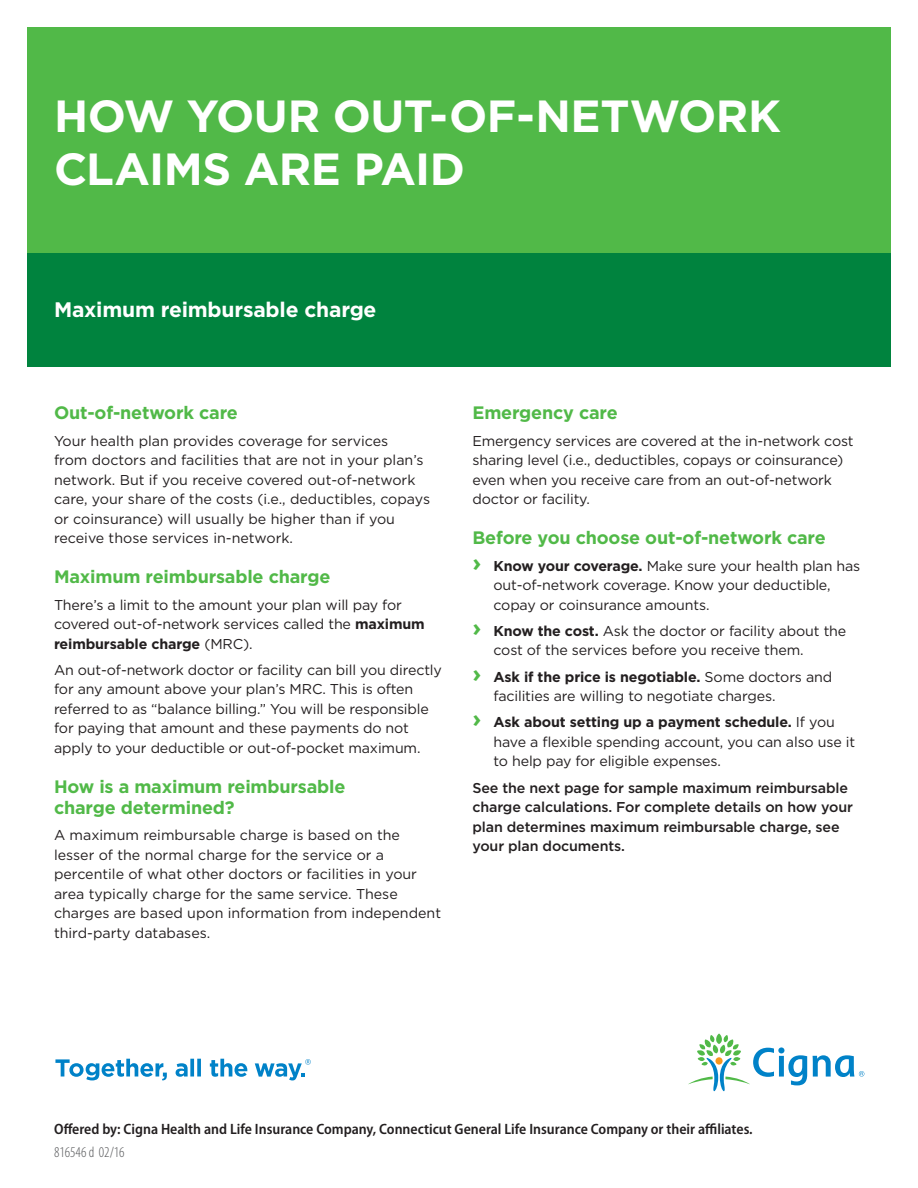
<style>
.page{position:relative;width:918px;height:1188px;background:#fff}
.page>*{position:absolute;margin:0;border:0;box-sizing:border-box;transform-origin:0 0}
.Small_headline_bold{font:700 45px/52.5px "Gotham";letter-spacing:-.01em;color:#fff}
.Subheadline_bold_14{font:700 21px "Gotham";letter-spacing:-.01em;color:#fff}
.Subhead_body_bold_12{font:700 18px/21px "Gotham";letter-spacing:-.01em;color:#51b948}
.Offered_by_legal{font:600 semi-condensed 15px "Myriad Pro";color:#231f20}
.Legal_copy_Cat{font:300 condensed 15px "Myriad Pro";color:#57585a}
.Body_copy__book_9_5{font:14.25px/19.5px "Gotham";letter-spacing:-.01em;color:#231f20}
.Bullet_copy_book_9_5{font:14.25px/19.5px "Gotham";letter-spacing:-.01em;color:#231f20}
.Body_copy__book_9_5-2{font:500 14.25px/19.5px "Gotham";letter-spacing:-.01em;color:#231f20}
.s1{font-weight:700}
.s2{font-weight:700;font-size:24px;color:#51b948}
</style>
<div class="page">
<div style="left:27px;top:27px;width:864px;height:333px;background:#51b948"></div>
<div style="left:27px;top:254px;width:864px;height:113px;background:#00833e"></div>
<svg style="left:55px;top:1059px;width:112px;height:21px"></svg>
<svg style="left:176px;top:1059px;width:25px;height:18px"></svg>
<svg style="left:210px;top:1059px;width:37px;height:18px"></svg>
<svg style="left:255px;top:1059px;width:56px;height:21px"></svg>
<svg style="left:688px;top:1034px;width:176px;height:57px"></svg>
<p class="Small_headline_bold" style="left:54px;top:90px;width:728px">HOW YOUR OUT-OF-NETWORK<br>CLAIMS ARE PAID</p>
<p class="Subheadline_bold_14" style="left:54px;top:296px;width:324px">Maximum reimbursable charge</p>
<p class="Subhead_body_bold_12" style="left:54px;top:402px;width:185px">Out-of-network care</p>
<p class="Body_copy__book_9_5" style="left:54px;top:431px;width:378px">Your health plan provides coverage for services<br>from doctors and facilities that are not in your plan’s network. But if you receive covered out-of-network care, your share of the costs (i.e., deductibles, copays or coinsurance) will usually be higher than if you receive those services in-network.</p>
<p class="Subhead_body_bold_12" style="left:54px;top:566px;width:278px">Maximum reimbursable charge</p>
<p class="Body_copy__book_9_5" style="left:54px;top:594px;width:372px">There’s a limit to the amount your plan will pay for covered out-of-network services called the <span class="s1">maximum reimbursable charge</span> (MRC).</p>
<p class="Body_copy__book_9_5" style="left:54px;top:660px;width:390px">An out-of-network doctor or facility can bill you directly for any amount above your plan’s MRC. This is often referred to as “balance billing.” You will be responsible for paying that amount and these payments do not apply to your deductible or out-of-pocket maximum.</p>
<p class="Subhead_body_bold_12" style="left:54px;top:776px;width:293px">How is a maximum reimbursable charge determined?</p>
<p class="Body_copy__book_9_5" style="left:54px;top:825px;width:389px">A maximum reimbursable charge is based on the lesser of the normal charge for the service or a percentile of what other doctors or facilities in your area typically charge for the same service. These charges are based upon information from independent third-party databases.</p>
<p class="Subhead_body_bold_12" style="left:472px;top:402px;width:147px">Emergency care</p>
<p class="Body_copy__book_9_5" style="left:472px;top:431px;width:383px">Emergency services are covered at the in-network cost sharing level (i.e., deductibles, copays or coinsurance) even when you receive care from an out-of-network doctor or facility.</p>
<p class="Subhead_body_bold_12" style="left:472px;top:527px;width:355px">Before you choose out-of-network care</p>
<p class="Bullet_copy_book_9_5" style="left:494px;top:555px;width:368px;text-indent:-21px"><span class="s2">›</span> <span class="s1">Know your coverage.</span> Make sure your health plan has out-of-network coverage. Know your deductible, copay or coinsurance amounts.</p>
<p class="Bullet_copy_book_9_5" style="left:494px;top:621px;width:354px;text-indent:-21px"><span class="s2">›</span> <span class="s1">Know the cost.</span> Ask the doctor or facility about the cost of the services before you receive them.</p>
<p class="Bullet_copy_book_9_5" style="left:494px;top:666px;width:340px;text-indent:-21px"><span class="s2">›</span> <span class="s1">Ask if the price is negotiable.</span> Some doctors and facilities are willing to negotiate charges.</p>
<p class="Bullet_copy_book_9_5" style="left:494px;top:712px;width:363px;text-indent:-21px"><span class="s2">›</span> <span class="s1">Ask about setting up a payment schedule.</span> If you have a flexible spending account, you can also use it to help pay for eligible expenses.</p>
<p class="Body_copy__book_9_5-2" style="left:472px;top:778px;width:382px">See the next page for sample maximum reimbursable charge calculations. For complete details on how your plan determines maximum reimbursable charge, see your plan documents.</p>
<p class="Offered_by_legal" style="left:54px;top:1120px;width:700px">Offered by: Cigna Health and Life Insurance Company, Connecticut General Life Insurance Company or their affiliates.</p>
<p class="Legal_copy_Cat" style="left:54px;top:1144px;width:72px">816546 d 02/16</p>
</div>
